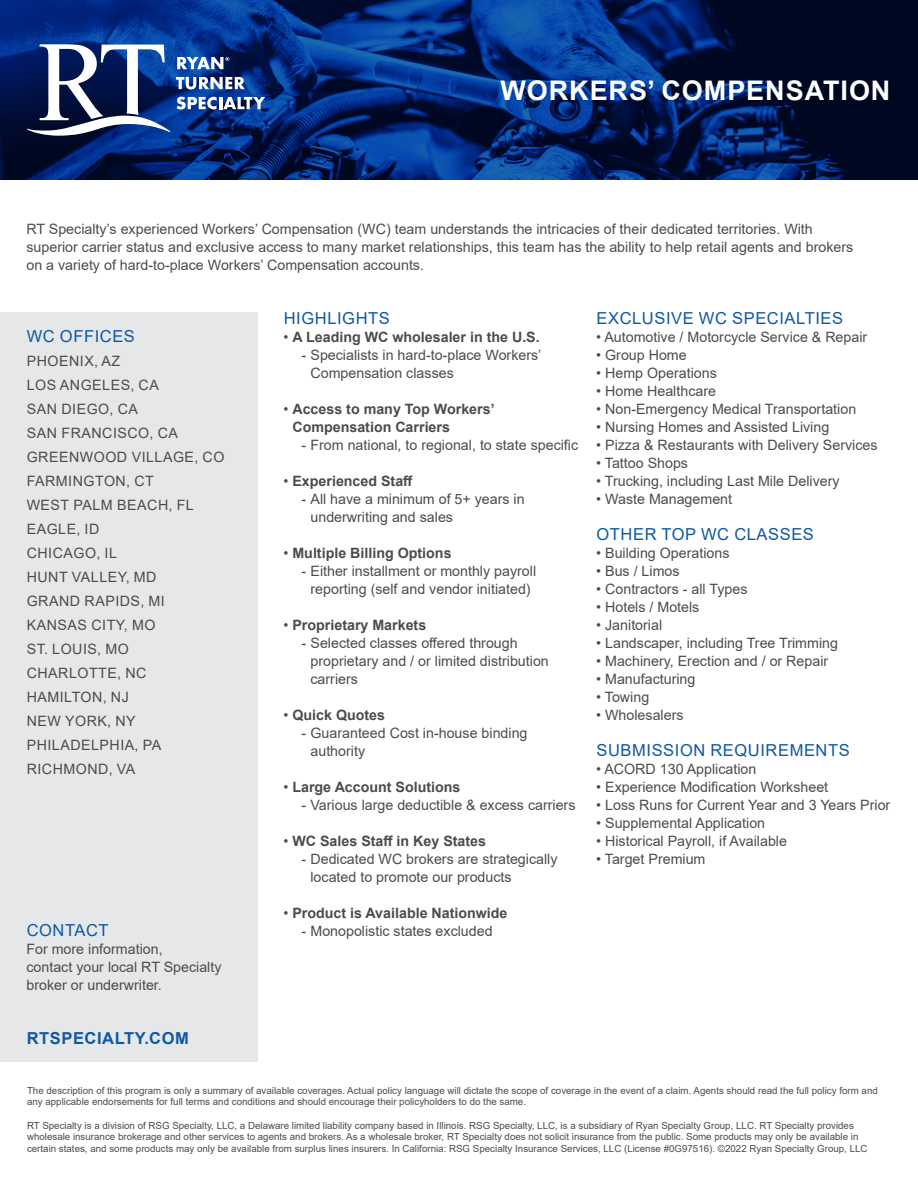
<style>
.page{position:relative;width:918px;height:1188px;background:#fff}
.page>*{position:absolute;margin:0;border:0;box-sizing:border-box;transform-origin:0 0}
.B-HEAD{font:700 27px "Arial";letter-spacing:.035em;color:#fff}
.BRKHD{font:16.5px "Arial";letter-spacing:.035em;color:#1058a4}
.Contact_-_Bold{font:700 16.5px "Arial";letter-spacing:.035em;color:#1058a4}
.TXT{font:14.25px/18px "Arial";color:#4b4c4d}
.TXT_Intro{font:14.25px/18px "Arial";color:#4b4c4d}
.TXT-2{font:14.25px "Arial";letter-spacing:.035em;color:#4b4c4d}
.TXT-3{font:700 14.25px/18px "Arial";color:#4b4c4d}
.Contact_-_Txt{font:14.25px/18px "Arial";color:#4b4c4d}
.TXT_Bold{font:700 14.25px "Arial";color:#4b4c4d}
.t1{font:9.75px/11.7px "Arial";color:#4b4c4d}
.s1{font-weight:400}
</style>
<div class="page">
<div style="left:0;top:312px;width:257px;height:750px;background:#e6e7e9"></div>
<img style="left:0;top:0;width:918px;height:180px">
<svg style="left:27px;top:44px;width:143px;height:92px"></svg>
<svg style="left:176px;top:77px;width:69px;height:12px"></svg>
<svg style="left:177px;top:97px;width:88px;height:12px"></svg>
<svg style="left:177px;top:57px;width:52px;height:12px"></svg>
<p class="B-HEAD" style="left:500px;top:71px;width:392px">WORKERS’ COMPENSATION</p>
<p class="TXT_Intro" style="left:26px;top:220px;width:828px">RT Specialty’s experienced Workers’ Compensation (WC) team understands the intricacies of their dedicated territories. With superior carrier status and exclusive access to many market relationships, this team has the ability to help retail agents and brokers on a variety of hard-to-place Workers’ Compensation accounts.</p>
<p class="BRKHD" style="left:284px;top:307px;width:108px">HIGHLIGHTS</p>
<p class="TXT-3" style="left:284px;top:328px;width:258px"><span class="s1">•</span> A Leading WC wholesaler in the U.S.</p>
<p class="TXT" style="left:310px;top:346px;width:232px;text-indent:-9px">- Specialists in hard-to-place Workers’<br>Compensation classes</p>
<p class="TXT-3" style="left:292px;top:400px;width:204px;text-indent:-9px"><span class="s1">•</span> Access to many Top Workers’<br>Compensation Carriers</p>
<p class="TXT" style="left:302px;top:436px;width:278px">- From national, to regional, to state specific</p>
<p class="TXT_Bold" style="left:284px;top:471px;width:131px"><span class="s1">•</span> Experienced Staff</p>
<p class="TXT" style="left:310px;top:490px;width:216px;text-indent:-9px">- All have a minimum of 5+ years in underwriting and sales</p>
<p class="TXT_Bold" style="left:284px;top:543px;width:170px"><span class="s1">•</span> Multiple Billing Options</p>
<p class="TXT" style="left:302px;top:562px;width:236px;text-align:center">- Either installment or monthly payroll reporting (self and vendor initiated)</p>
<p class="TXT_Bold" style="left:284px;top:615px;width:144px"><span class="s1">•</span> Proprietary Markets</p>
<p class="TXT" style="left:310px;top:634px;width:240px;text-indent:-9px">- Selected classes offered through proprietary and / or limited distribution carriers</p>
<p class="TXT-3" style="left:284px;top:706px;width:103px"><span class="s1">•</span> Quick Quotes</p>
<p class="TXT" style="left:310px;top:724px;width:219px;text-indent:-9px">- Guaranteed Cost in-house binding authority</p>
<p class="TXT-3" style="left:284px;top:778px;width:179px"><span class="s1">•</span> Large Account Solutions</p>
<p class="TXT" style="left:302px;top:796px;width:275px">- Various large deductible &amp; excess carriers</p>
<p class="TXT-3" style="left:284px;top:832px;width:204px"><span class="s1">•</span> WC Sales Staff in Key States</p>
<p class="TXT" style="left:310px;top:850px;width:249px;text-indent:-9px">- Dedicated WC brokers are strategically located to promote our products</p>
<p class="TXT-3" style="left:284px;top:904px;width:226px"><span class="s1">•</span> Product is Available Nationwide</p>
<p class="TXT" style="left:302px;top:922px;width:193px">- Monopolistic states excluded</p>
<p class="BRKHD" style="left:597px;top:307px;width:248px">EXCLUSIVE WC SPECIALTIES</p>
<p class="TXT" style="left:596px;top:328px;width:273px">• Automotive / Motorcycle Service &amp; Repair</p>
<p class="TXT" style="left:596px;top:346px;width:92px">• Group Home</p>
<p class="TXT" style="left:596px;top:364px;width:122px">• Hemp Operations</p>
<p class="TXT" style="left:596px;top:382px;width:121px">• Home Healthcare</p>
<p class="TXT" style="left:596px;top:400px;width:262px">• Non-Emergency Medical Transportation</p>
<p class="TXT" style="left:596px;top:418px;width:235px">• Nursing Homes and Assisted Living</p>
<p class="TXT" style="left:596px;top:436px;width:283px">• Pizza &amp; Restaurants with Delivery Services</p>
<p class="TXT" style="left:596px;top:454px;width:93px">• Tattoo Shops</p>
<p class="TXT" style="left:596px;top:472px;width:245px">• Trucking, including Last Mile Delivery</p>
<p class="TXT" style="left:596px;top:490px;width:137px">• Waste Management</p>
<p class="BRKHD" style="left:597px;top:523px;width:219px">OTHER TOP WC CLASSES</p>
<p class="TXT" style="left:596px;top:544px;width:135px">• Building Operations</p>
<p class="TXT" style="left:596px;top:562px;width:85px">• Bus / Limos</p>
<p class="TXT" style="left:596px;top:580px;width:153px">• Contractors - all Types</p>
<p class="TXT" style="left:596px;top:598px;width:105px">• Hotels / Motels</p>
<p class="TXT" style="left:596px;top:616px;width:67px">• Janitorial</p>
<p class="TXT" style="left:596px;top:634px;width:243px">• Landscaper, including Tree Trimming</p>
<p class="TXT" style="left:596px;top:652px;width:234px">• Machinery, Erection and / or Repair</p>
<p class="TXT" style="left:596px;top:670px;width:101px">• Manufacturing</p>
<p class="TXT" style="left:596px;top:688px;width:55px">• Towing</p>
<p class="TXT" style="left:596px;top:706px;width:89px">• Wholesalers</p>
<p class="BRKHD" style="left:597px;top:739px;width:255px">SUBMISSION REQUIREMENTS</p>
<p class="TXT" style="left:596px;top:760px;width:162px">• ACORD 130 Application</p>
<p class="TXT" style="left:596px;top:778px;width:234px">• Experience Modification Worksheet</p>
<p class="TXT" style="left:596px;top:796px;width:296px">• Loss Runs for Current Year and 3 Years Prior</p>
<p class="TXT" style="left:596px;top:814px;width:170px">• Supplemental Application</p>
<p class="TXT" style="left:596px;top:832px;width:192px">• Historical Payroll, if Available</p>
<p class="TXT" style="left:596px;top:850px;width:111px">• Target Premium</p>
<p class="BRKHD" style="left:27px;top:325px;width:110px">WC OFFICES</p>
<p class="TXT-2" style="left:27px;top:351px;width:95px">PHOENIX, AZ</p>
<p class="TXT-2" style="left:27px;top:375px;width:134px">LOS ANGELES, CA</p>
<p class="TXT-2" style="left:27px;top:399px;width:113px">SAN DIEGO, CA</p>
<p class="TXT-2" style="left:27px;top:423px;width:153px">SAN FRANCISCO, CA</p>
<p class="TXT-2" style="left:27px;top:447px;width:199px">GREENWOOD VILLAGE, CO</p>
<p class="TXT-2" style="left:27px;top:471px;width:129px">FARMINGTON, CT</p>
<p class="TXT-2" style="left:27px;top:495px;width:169px">WEST PALM BEACH, FL</p>
<p class="TXT" style="left:27px;top:520px;width:74px">EAGLE, ID</p>
<p class="TXT-2" style="left:27px;top:543px;width:92px">CHICAGO, IL</p>
<p class="TXT-2" style="left:27px;top:567px;width:131px">HUNT VALLEY, MD</p>
<p class="TXT-2" style="left:27px;top:591px;width:140px">GRAND RAPIDS, MI</p>
<p class="TXT-2" style="left:27px;top:615px;width:130px">KANSAS CITY, MO</p>
<p class="TXT-2" style="left:27px;top:639px;width:104px">ST. LOUIS, MO</p>
<p class="TXT-2" style="left:27px;top:663px;width:121px">CHARLOTTE, NC</p>
<p class="TXT-2" style="left:27px;top:687px;width:104px">HAMILTON, NJ</p>
<p class="TXT-2" style="left:27px;top:711px;width:111px">NEW YORK, NY</p>
<p class="TXT-2" style="left:27px;top:735px;width:136px">PHILADELPHIA, PA</p>
<p class="TXT-2" style="left:27px;top:759px;width:110px">RICHMOND, VA</p>
<p class="BRKHD" style="left:27px;top:919px;width:83px">CONTACT</p>
<p class="Contact_-_Txt" style="left:26px;top:940px;width:197px">For more information,<br>contact your local RT Specialty broker or underwriter.</p>
<p class="Contact_-_Bold" style="left:27px;top:1027px;width:164px">RTSPECIALTY.COM</p>
<p class="t1" style="left:27px;top:1084px;width:852px">The description of this program is only a summary of available coverages. Actual policy language will dictate the scope of coverage in the event of a claim. Agents should read the full policy form and any applicable endorsements for full terms and conditions and should encourage their policyholders to do the same.</p>
<p class="t1" style="left:27px;top:1119px;width:842px">RT Specialty is a division of RSG Specialty, LLC, a Delaware limited liability company based in Illinois. RSG Specialty, LLC, is a subsidiary of Ryan Specialty Group, LLC. RT Specialty provides wholesale insurance brokerage and other services to agents and brokers. As a wholesale broker, RT Specialty does not solicit insurance from the public. Some products may only be available in certain states, and some products may only be available from surplus lines insurers. In California: RSG Specialty Insurance Services, LLC (License #0G97516). ©2022 Ryan Specialty Group, LLC</p>
</div>
